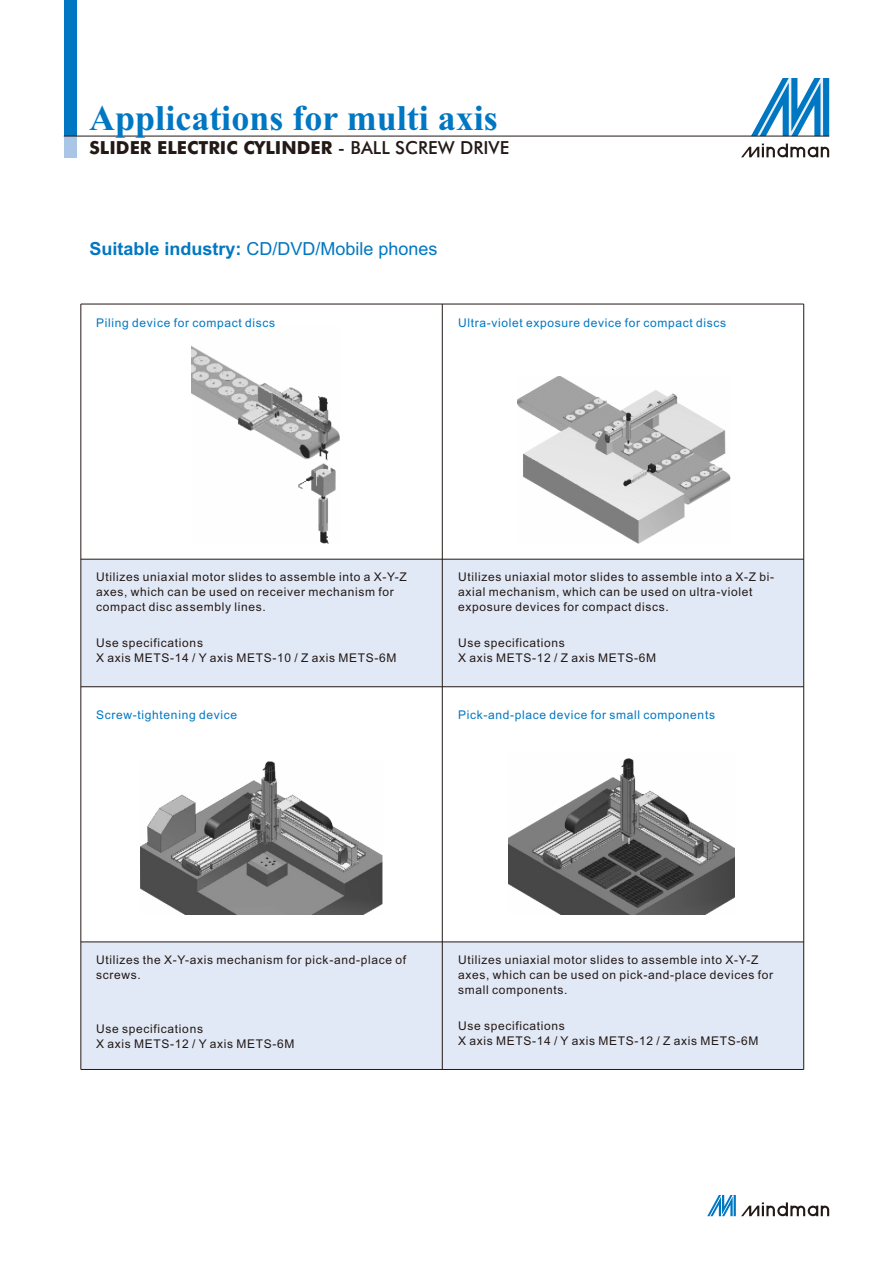
<style>
.page{position:relative;width:893px;height:1263px;background:#fff}
.page>*{position:absolute;margin:0;border:0;box-sizing:border-box;transform-origin:0 0}
.t1{font:700 36px "Times New Roman";color:#0077c2}
.t2{font:700 18px "Futura BT";color:#231916}
.t3{font:18px "Arial";color:#0077c2}
.t4{font:12px/14.7px "Arial";letter-spacing:.055em;color:#231916}
.t5{font:12px "Arial";letter-spacing:.055em;color:#0077c2}
.s1{font-weight:500}
.s2{font-weight:700}
</style>
<div class="page">
<svg style="left:751px;top:78px;width:78px;height:58px"></svg>
<div style="left:64px;top:0;width:13px;height:136px;background:#0077c2"></div>
<div style="left:64px;top:136px;width:13px;height:21px;background:#aac6e7"></div>
<hr style="left:64px;top:136px;width:765px;height:1px;background:#231916">
<svg style="left:741px;top:144px;width:88px;height:13px"></svg>
<svg style="left:707px;top:1195px;width:122px;height:21px"></svg>
<img style="left:509px;top:758px;width:226px;height:156px">
<img style="left:517px;top:377px;width:213px;height:166px">
<img style="left:140px;top:761px;width:242px;height:153px">
<img style="left:192px;top:346px;width:148px;height:197px">
<div style="left:81px;top:942px;width:723px;height:127px;background:#e2e9f6"></div>
<div style="left:81px;top:559px;width:723px;height:128px;background:#e2e9f6"></div>
<hr style="left:81px;top:304px;width:723px;height:1px;background:#231916">
<hr style="left:81px;top:559px;width:723px;height:1px;background:#231916">
<hr style="left:81px;top:686px;width:723px;height:1px;background:#231916">
<hr style="left:442px;top:304px;width:1px;height:765px;background:#231916">
<hr style="left:80px;top:304px;width:1px;height:765px;background:#231916">
<hr style="left:803px;top:304px;width:1px;height:765px;background:#231916">
<hr style="left:81px;top:941px;width:723px;height:1px;background:#231916">
<hr style="left:81px;top:1069px;width:723px;height:1px;background:#231916">
<h1 class="t1" style="left:89px;top:105px;width:410px">Applications for multi axis</h1>
<h2 class="t2" style="left:89px;top:141px;width:421px">SLIDER ELECTRIC CYLINDER <span class="s1">- BALL SCREW DRIVE</span></h2>
<h2 class="t3" style="left:89px;top:242px;width:350px"><span class="s2">Suitable industry:</span> CD/DVD/Mobile phones</h2>
<p class="t5" style="left:96px;top:319px;width:180px">Piling device for compact discs</p>
<p class="t5" style="left:458px;top:319px;width:270px">Ultra-violet exposure device for compact discs</p>
<p class="t4" style="left:96px;top:571px;width:312px">Utilizes uniaxial motor slides to assemble into a X-Y-Z axes, which can be used on receiver mechanism for compact disc assembly lines.</p>
<p class="t4" style="left:96px;top:637px;width:302px">Use specifications<br>X axis METS-14 / Y axis METS-10 / Z axis METS-6M</p>
<p class="t4" style="left:458px;top:571px;width:318px">Utilizes uniaxial motor slides to assemble into a X-Z bi&shy;axial mechanism, which can be used on ultra-violet exposure devices for compact discs.</p>
<p class="t4" style="left:458px;top:637px;width:200px">Use specifications<br>X axis METS-12 / Z axis METS-6M</p>
<p class="t5" style="left:96px;top:710px;width:142px">Screw-tightening device</p>
<p class="t5" style="left:458px;top:710px;width:258px">Pick-and-place device for small components</p>
<p class="t4" style="left:96px;top:954px;width:311px">Utilizes the X-Y-axis mechanism for pick-and-place of screws.</p>
<p class="t4" style="left:96px;top:1023px;width:200px">Use specifications<br>X axis METS-12 / Y axis METS-6M</p>
<p class="t4" style="left:458px;top:954px;width:316px">Utilizes uniaxial motor slides to assemble into X-Y-Z axes, which can be used on pick-and-place devices for small components.</p>
<p class="t4" style="left:458px;top:1019px;width:302px">Use specifications<br>X axis METS-14 / Y axis METS-12 / Z axis METS-6M</p>
</div>
